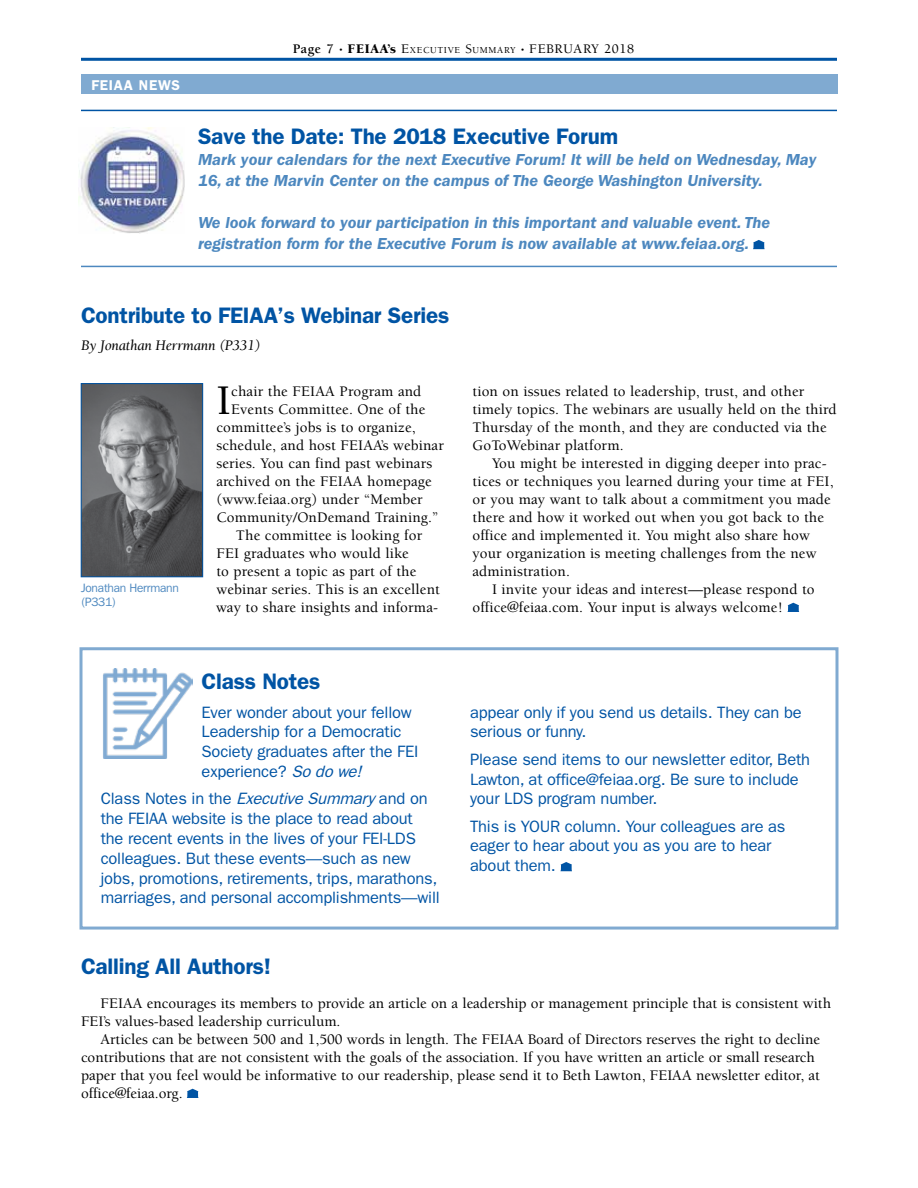
<style>
.page{position:relative;width:918px;height:1188px;background:#fff}
.page>*{position:absolute;margin:0;border:0;box-sizing:border-box;transform-origin:0 0}
.DropCap{font:500 43.35px "Berkeley";color:#000}
.HeadA_Feature{font:600 22.5px "Franklin Gothic";letter-spacing:-.01em;color:#0054a4}
.BoxText__10_5pt{font:16.5px/19.8px "ITC Franklin Gothic Std";letter-spacing:-.01em;color:#0054a4}
.HeadA_Feature-2{font:italic 600 16.5px/21px "Franklin Gothic";color:#4d88bf}
.Body_copy{font:500 15px/18px "Berkeley";letter-spacing:.01em;color:#000}
.DropCap-2{font:500 15px "Berkeley";letter-spacing:.01em;color:#000}
.ByLine{font:italic 15px "Berkeley";letter-spacing:-.01em;color:#000}
.HeadDept{font:600 14.25px "Franklin Gothic";letter-spacing:.05em;color:#fff}
.t1{font:12px/13.5px "Franklin Gothic IT Cby BT";letter-spacing:-.015em;color:#4d88bf}
.t2{font:500 9.45px "Berkeley";letter-spacing:.07em;color:#000}
.s1{font-weight:700;font-size:13.5px}
.s2{font-size:7.5px}
.s3{font-weight:900;font-size:13.5px}
.s4{font-size:13.5px}
.s5{font-style:italic}
</style>
<div class="page">
<hr style="left:81px;top:58px;width:756px;height:3px;background:#0054a4">
<svg style="left:788px;top:603px;width:11px;height:9px"></svg>
<div style="left:81px;top:74px;width:756px;height:20px;background:#80aad1"></div>
<img style="left:83px;top:385px;width:118px;height:190px">
<div style="left:81px;top:383px;width:122px;height:194px;border:1px solid #0054a4"></div>
<hr style="left:81px;top:110px;width:756px;height:1px;background:#0054a4">
<hr style="left:81px;top:266px;width:756px;height:1px;background:#4d88bf">
<svg style="left:753px;top:240px;width:12px;height:9px"></svg>
<img style="left:79px;top:127px;width:106px;height:106px">
<svg style="left:561px;top:862px;width:11px;height:9px"></svg>
<div style="left:80px;top:647px;width:758px;height:283px;border:3px solid #80aad1"></div>
<img style="left:103px;top:669px;width:90px;height:90px">
<svg style="left:187px;top:1089px;width:11px;height:9px"></svg>
<p class="HeadDept" style="left:92px;top:76px;width:90px">FEIAA NEWS</p>
<p class="t2" style="left:293px;top:45px;width:343px"><span class="s1">Page 7</span> <span class="s2">•</span> <span class="s3">FEIAA’s</span> <span class="s4">E</span>XECUTIVE <span class="s4">S</span>UMMARY <span class="s2">•</span> <span class="s4">FEBRUARY 2018</span></p>
<p class="HeadA_Feature" style="left:198px;top:123px;width:422px">Save the Date: The 2018 Executive Forum</p>
<p class="HeadA_Feature-2" style="left:198px;top:149px;width:620px">Mark your calendars for the next Executive Forum! It will be held on Wednesday, May<br>16, at the Marvin Center on the campus of The George Washington University.</p>
<p class="HeadA_Feature-2" style="left:198px;top:212px;width:574px">We look forward to your participation in this important and valuable event. The registration form for the Executive Forum is now available at www.feiaa.org.</p>
<p class="HeadA_Feature" style="left:81px;top:302px;width:370px">Contribute to FEIAA’s Webinar Series</p>
<p class="ByLine" style="left:81px;top:337px;width:181px">By Jonathan Herrmann (P331)</p>
<p class="t1" style="left:81px;top:581px;width:99px">Jonathan Herrmann (P331)</p>
<p class="DropCap" style="left:216px;top:377px;width:16px">I</p>
<p class="DropCap-2" style="left:231px;top:383px;width:192px">chair the FEIAA Program and</p>
<p class="DropCap-2" style="left:231px;top:401px;width:196px">Events Committee. One of the</p>
<p class="DropCap-2" style="left:216px;top:419px;width:201px">committee’s jobs is to organize,</p>
<p class="DropCap-2" style="left:216px;top:437px;width:229px">schedule, and host FEIAA’s webinar</p>
<p class="DropCap-2" style="left:216px;top:455px;width:217px">series. You can find past webinars</p>
<p class="DropCap-2" style="left:216px;top:473px;width:217px">archived on the FEIAA homepage</p>
<p class="DropCap-2" style="left:216px;top:491px;width:208px">(www.feiaa.org) under “Member</p>
<p class="DropCap-2" style="left:216px;top:509px;width:224px">Community/OnDemand Training.”</p>
<p class="Body_copy" style="left:216px;top:527px;width:225px;text-indent:20px">The committee is looking for<br>FEI graduates who would like<br>to present a topic as part of the webinar series. This is an excellent way to share insights and informa-</p>
<p class="Body_copy" style="left:472px;top:383px;width:366px">tion on issues related to leadership, trust, and other timely topics. The webinars are usually held on the third Thursday of the month, and they are conducted via the GoToWebinar platform.</p>
<p class="Body_copy" style="left:472px;top:455px;width:363px;text-indent:20px">You might be interested in digging deeper into prac&shy;tices or techniques you learned during your time at FEI, or you may want to talk about a commitment you made there and how it worked out when you got back to the office and implemented it. You might also share how your organization is meeting challenges from the new administration.</p>
<p class="Body_copy" style="left:472px;top:581px;width:344px;text-indent:20px">I invite your ideas and interest—please respond to office@feiaa.com. Your input is always welcome!</p>
<p class="HeadA_Feature" style="left:202px;top:668px;width:120px">Class Notes</p>
<p class="BoxText__10_5pt" style="left:202px;top:702px;width:218px">Ever wonder about your fellow<br>Leadership for a Democratic<br>Society graduates after the FEI experience? <span class="s5">Sodowe!</span></p>
<p class="BoxText__10_5pt" style="left:101px;top:789px;width:341px">Class Notes in the <span class="s5">ExecutiveSummary</span>and on the FEIAA website is the place to read about<br>the recent events in the lives of your FEI-LDS colleagues. But these events—such as new jobs, promotions, retirements, trips, marathons, marriages, and personal accomplishments—will</p>
<p class="BoxText__10_5pt" style="left:470px;top:702px;width:333px">appear only if you send us details. They can be serious or funny.</p>
<p class="BoxText__10_5pt" style="left:470px;top:749px;width:342px">Please send items to our newsletter editor, Beth<br>Lawton, at office@feiaa.org. Be sure to include your LDS program number.</p>
<p class="BoxText__10_5pt" style="left:470px;top:816px;width:317px">This is YOUR column. Your colleagues are as eager to hear about you as you are to hear about them.</p>
<p class="HeadA_Feature" style="left:81px;top:953px;width:192px">Calling All Authors!</p>
<p class="Body_copy" style="left:81px;top:995px;width:752px;text-indent:20px">FEIAA encourages its members to provide an article on a leadership or management principle that is consistent with<br>FEI’s values-based leadership curriculum.</p>
<p class="Body_copy" style="left:81px;top:1031px;width:741px;text-indent:20px">Articles can be between 500 and 1,500 words in length. The FEIAA Board of Directors reserves the right to decline contributions that are not consistent with the goals of the association. If you have written an article or small research paper that you feel would be informative to our readership, please send it to Beth Lawton, FEIAA newsletter editor, at office@feiaa.org.</p>
</div>
